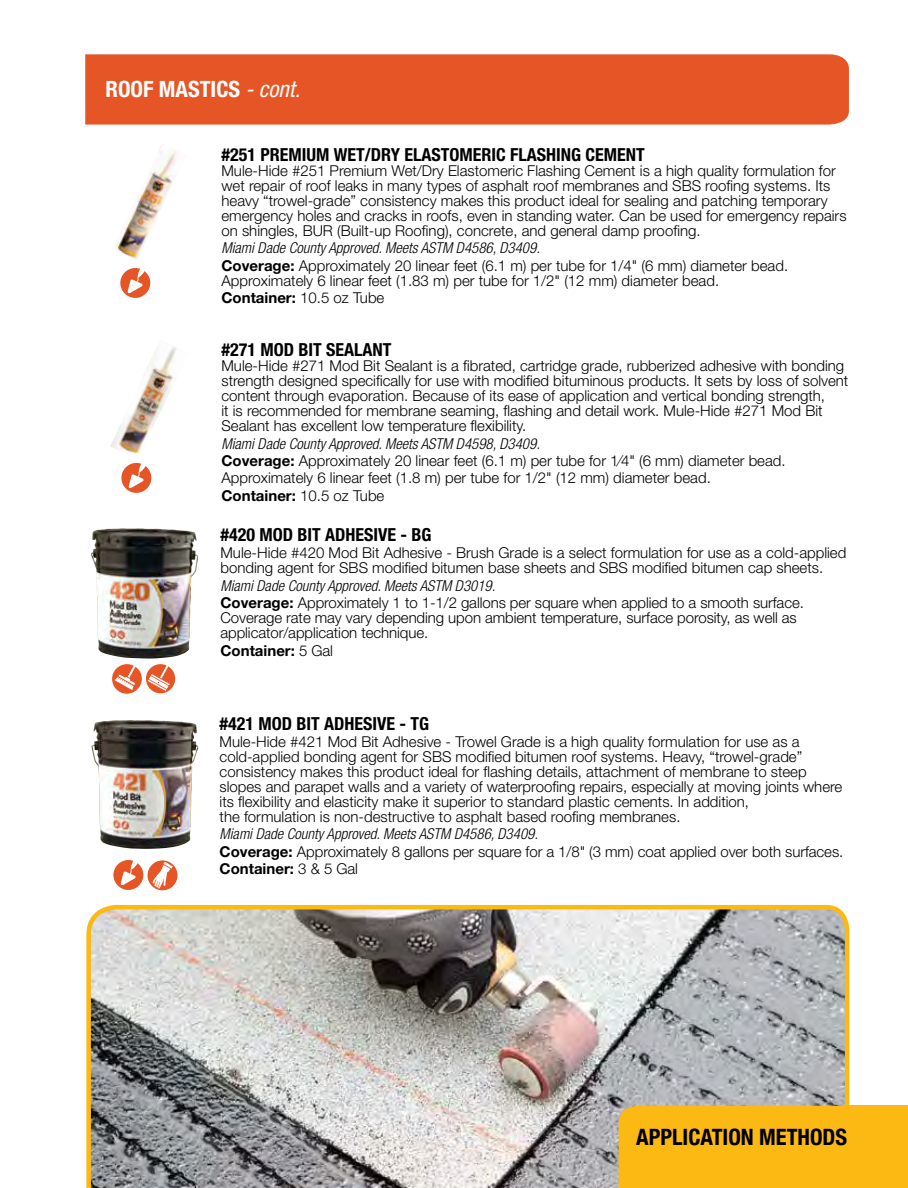
<style>
.page{position:relative;width:908px;height:1188px;background:#fff}
.page>*{position:absolute;margin:0;border:0;box-sizing:border-box;transform-origin:0 0}
.t1{font:700 condensed 22.5px "Helvetica Neue";color:#000}
.t2{font:700 condensed 22.5px "Helvetica Neue LT Std";color:#fff}
.t3{font:700 condensed 18px "Helvetica Neue LT Std";color:#000}
.t4{font:300 15px/15px "Helvetica Neue LT Std";color:#000}
.t5{font:700 15px "Helvetica Neue LT Std";color:#000}
.s1{font-weight:400;font-style:italic}
.s2{font-style:italic;font-stretch:condensed}
.s3{font-weight:700}
.s4{font-weight:300}
</style>
<div class="page">
<div style="left:847px;top:1106px;width:60px;height:82px;background:#fdb913"></div>
<div style="left:113px;top:860px;width:30px;height:30px;background:#e55525;border-radius:50%"></div>
<svg style="left:121px;top:860px;width:23px;height:25px"></svg>
<svg style="left:147px;top:860px;width:30px;height:30px"></svg>
<svg style="left:152px;top:862px;width:21px;height:26px"></svg>
<img style="left:91px;top:720px;width:107px;height:129px">
<img style="left:91px;top:528px;width:107px;height:131px">
<img style="left:114px;top:145px;width:64px;height:115px">
<img style="left:110px;top:346px;width:67px;height:108px">
<div style="left:121px;top:463px;width:30px;height:30px;background:#e55525;border-radius:50%"></div>
<svg style="left:129px;top:455px;width:23px;height:33px"></svg>
<div style="left:85px;top:54px;width:763px;height:71px;background:#e65525"></div>
<div style="left:120px;top:268px;width:30px;height:30px;background:#e55525;border-radius:50%"></div>
<svg style="left:127px;top:268px;width:24px;height:25px"></svg>
<svg style="left:112px;top:664px;width:30px;height:30px"></svg>
<svg style="left:115px;top:664px;width:21px;height:26px"></svg>
<div style="left:146px;top:664px;width:29px;height:29px;background:#e55525;border-radius:50%"></div>
<svg style="left:148px;top:664px;width:22px;height:27px"></svg>
<svg style="left:86px;top:904px;width:765px;height:284px;background:#b1aea8"></svg>
<div style="left:618px;top:1106px;width:233px;height:82px;background:#fdb913"></div>
<h1 class="t2" style="left:105px;top:76px;width:196px">ROO F MASTICS <span class="s1">- cont.</span></h1>
<p class="t3" style="left:221px;top:144px;width:421px">#251 PREMIUM WET/DRY ELASTOMERIC FLASHING CEMENT</p>
<p class="t4" style="left:221px;top:163px;width:626px">Mule-Hide #251 Premium Wet/Dry Elastomeric Flashing Cement is a high quality formulation for wet repair of roof leaks in many types of asphalt roof membranes and SBS roofing systems. Its heavy “trowel-grade” consistency makes this product ideal for sealing and patching temporary emergency holes and cracks in roofs, even in standing water. Can be used for emergency repairs on shingles, BUR (Built-up Roofing), concrete, and general damp proofing.</p>
<p class="t4" style="left:221px;top:239px;width:568px;line-height:17.4px"><span class="s2">Miami Dade County Approved. Meets ASTM D4586, D3409.<br></span><span class="s3">Coverage:</span> Approximately 20 linear feet (6.1 m) per tube for 1/4" (6 mm) diameter bead.</p>
<p class="t4" style="left:221px;top:271px;width:499px;line-height:17.4px">Approximately 6 linear feet (1.83 m) per tube for 1/2" (12 mm) diameter bead.<br><span class="s3">Container:</span> 10.5 oz Tube</p>
<p class="t3" style="left:221px;top:339px;width:51px">#271 MOD</p>
<p class="t3" style="left:298px;top:339px;width:38px">BI T SEALAN</p>
<p class="t3" style="left:382px;top:339px;width:10px">T</p>
<p class="t4" style="left:221px;top:358px;width:628px">Mule-Hide #271 Mod Bit Sealant is a fibrated, cartridge grade, rubberized adhesive with bonding strength designed specifically for use with modified bituminous products. It sets by loss of solvent content through evaporation. Because of its ease of application and vertical bonding strength,<br>it is recommended for membrane seaming, flashing and detail work. Mule-Hide #271 Mod Bit Sealant has excellent low temperature flexibility.</p>
<p class="t4" style="left:221px;top:434px;width:565px;line-height:17.4px"><span class="s2">Miami Dade County Approved. Meets ASTM D4598, D3409.<br></span><span class="s3">Coverage:</span> Approximately 20 linear feet (6.1 m) per tube for 1⁄4" (6 mm) diameter bead.<br>Approximately 6 linear feet (1.8 m) per tube for 1/2" (12 mm) diameter bead.<br><span class="s3">Container:</span> 10.5 oz Tube</p>
<p class="t3" style="left:220px;top:524px;width:51px">#420 MOD</p>
<p class="t3" style="left:297px;top:524px;width:38px">BI T ADHESI</p>
<p class="t3" style="left:378px;top:524px;width:44px">VE - BG</p>
<p class="t4" style="left:220px;top:545px;width:627px">Mule-Hide #420 Mod Bit Adhesive - Brush Grade is a select formulation for use as a cold-applied bonding agent for SBS modified bitumen base sheets and SBS modified bitumen cap sheets.</p>
<p class="t4" style="left:220px;top:576px;width:585px;line-height:17.4px"><span class="s2">Miami Dade County Approved. Meets ASTM D3019.<br></span><span class="s3">Coverage:</span> Approximately 1 to 1-1/2 gallons per square when applied to a smooth surface.</p>
<p class="t4" style="left:220px;top:610px;width:577px">Coverage rate may vary depending upon ambient temperature, surface porosity, as well as applicator/application technique.</p>
<p class="t5" style="left:220px;top:641px;width:114px">Container: <span class="s4">5 Gal</span></p>
<p class="t3" style="left:219px;top:712px;width:51px">#421 MOD</p>
<p class="t3" style="left:296px;top:712px;width:38px">BI T ADHESI</p>
<p class="t3" style="left:377px;top:712px;width:52px">VE - TG</p>
<p class="t4" style="left:219px;top:734px;width:624px">Mule-Hide #421 Mod Bit Adhesive - Trowel Grade is a high quality formulation for use as a cold-applied bonding agent for SBS modified bitumen roof systems. Heavy, “trowel-grade” consistency makes this product ideal for flashing details, attachment of membrane to steep slopes and parapet walls and a variety of waterproofing repairs, especially at moving joints where its flexibility and elasticity make it superior to standard plastic cements. In addition,<br>the formulation is non-destructive to asphalt based roofing membranes.</p>
<p class="t4" style="left:219px;top:825px;width:625px;line-height:17.4px"><span class="s2">Miami Dade County Approved. Meets ASTM D4586, D3409.<br></span><span class="s3">Coverage:</span> Approximately 8 gallons per square for a 1/8" (3 mm) coat applied over both surfaces.<br><span class="s3">Container:</span> 3 &amp; 5 Gal</p>
<h1 class="t1" style="left:636px;top:1118px;width:212px">APPLICATION METHODS</h1>
</div>
